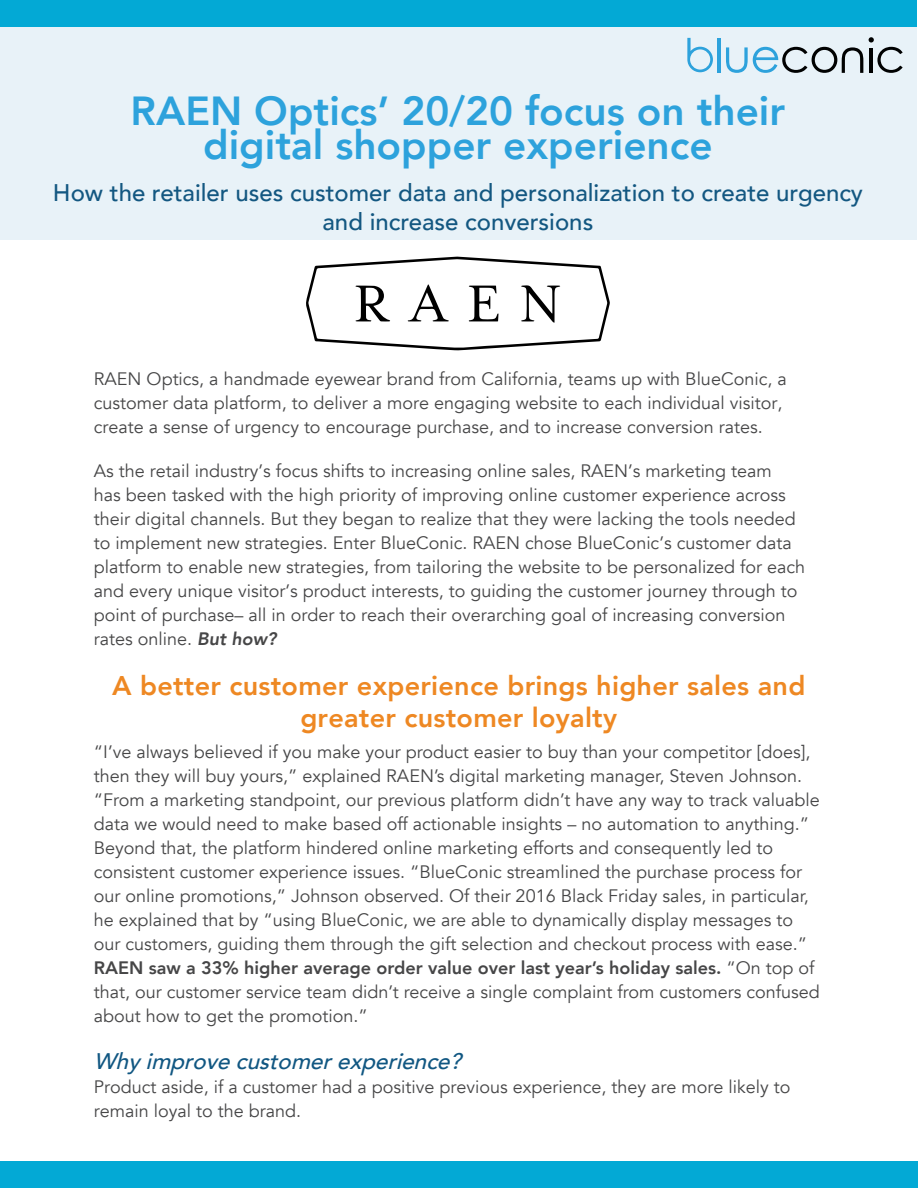
<style>
.page{position:relative;width:918px;height:1188px;background:#fff}
.page>*{position:absolute;margin:0;border:0;box-sizing:border-box;transform-origin:0 0}
.t1{font:800 40.5px/34.5px "Avenir";color:#2da2dc;text-align:center}
.t2{font:800 27px/33px "Avenir";letter-spacing:.01em;color:#ee8823;text-align:center}
.t3{font:500 24px/28.8px "Avenir";color:#135781;text-align:center}
.t4{font:italic 500 22.5px "Avenir";color:#115782}
.t5{font:18px/24px "Avenir";color:#464647}
.s1{font-weight:800;font-style:italic}
.s2{font-weight:800}
</style>
<div class="page">
<div style="left:1px;top:26px;width:916px;height:214px;background:#e8f2f8"></div>
<div style="left:1px;top:0;width:916px;height:26px;background:#03a9d5"></div>
<svg style="left:869px;top:37px;width:34px;height:36px"></svg>
<hr style="left:717px;top:38px;width:4px;height:34px;background:#2da2dc">
<svg style="left:726px;top:47px;width:137px;height:26px"></svg>
<svg style="left:687px;top:38px;width:26px;height:34px"></svg>
<svg style="left:306px;top:257px;width:304px;height:93px"></svg>
<div style="left:0;top:1161px;width:918px;height:27px;background:#03a9d5"></div>
<h1 class="t1" style="left:131px;top:93px;width:656px">RAEN Optics’ 20/20 focus on their digital shopper experience</h1>
<h3 class="t3" style="left:53px;top:177px;width:812px">How the retailer uses customer data and personalization to create urgency and increase conversions</h3>
<p class="t5" style="left:94px;top:367px;width:694px">RAEN Optics, a handmade eyewear brand from California, teams up with BlueConic, a customer data platform, to deliver a more engaging website to each individual visitor, create a sense of urgency to encourage purchase, and to increase conversion rates.</p>
<p class="t5" style="left:94px;top:459px;width:713px">As the retail industry’s focus shifts to increasing online sales, RAEN’s marketing team<br>has been tasked with the high priority of improving online customer experience across their digital channels. But they began to realize that they were lacking the tools needed to implement new strategies. Enter BlueConic. RAEN chose BlueConic’s customer data platform to enable new strategies, from tailoring the website to be personalized for each and every unique visitor’s product interests, to guiding the customer journey through to point of purchase– all in order to reach their overarching goal of increasing conversion rates online. <span class="s1">But how?</span></p>
<h2 class="t2" style="left:112px;top:669px;width:695px">A better customer experience brings higher sales and greater customer loyalty</h2>
<p class="t5" style="left:94px;top:740px;width:727px">“I’ve always believed if you make your product easier to buy than your competitor [does], then they will buy yours,” explained RAEN’s digital marketing manager, Steven Johnson. “From a marketing standpoint, our previous platform didn’t have any way to track valuable data we would need to make based off actionable insights – no automation to anything.” Beyond that, the platform hindered online marketing efforts and consequently led to consistent customer experience issues. “BlueConic streamlined the purchase process for our online promotions,” Johnson observed. Of their 2016 Black Friday sales, in particular, he explained that by “using BlueConic, we are able to dynamically display messages to our customers, guiding them through the gift selection and checkout process with ease.” <span class="s2">RAEN saw a 33% higher average order value over last year’s holiday sales.</span> “On top of that, our customer service team didn’t receive a single complaint from customers confused about how to get the promotion.”</p>
<p class="t4" style="left:94px;top:1048px;width:368px">Why improve customer experience?</p>
<p class="t5" style="left:94px;top:1075px;width:698px">Product aside, if a customer had a positive previous experience, they are more likely to remain loyal to the brand.</p>
</div>
